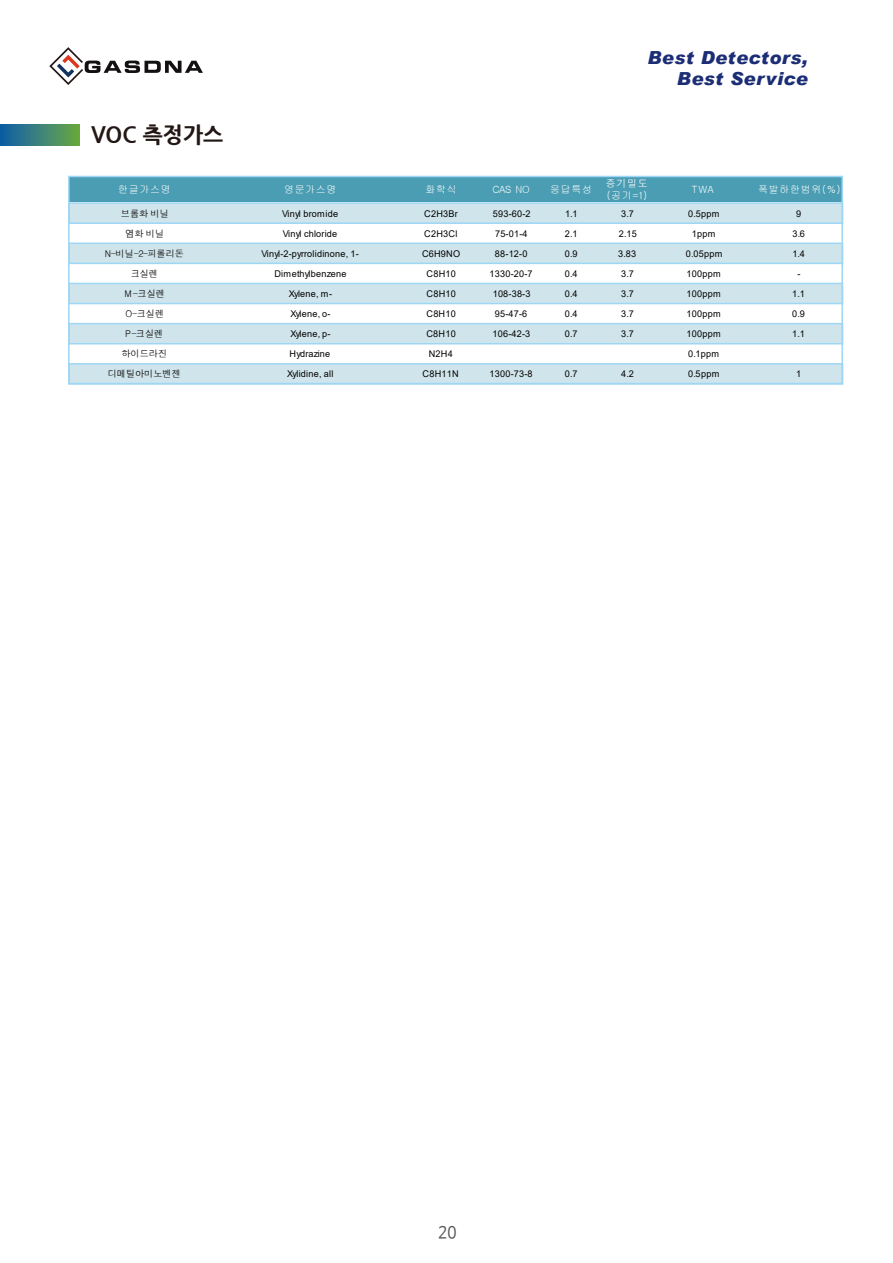
<style>
.page{position:relative;width:893px;height:1263px;background:#fff}
.page>*{position:absolute;margin:0;border:0;box-sizing:border-box;transform-origin:0 0}
.t1{font:800 22.5px "Nanum Gothic";color:#221714;scale:.95 1}
.t2{font:italic 900 18px/21.6px "Arial";letter-spacing:.025em;color:#1b2d75;text-align:right}
.t3{font:16.5px "Nanum Barun Gothic";color:#595757;scale:.95 1}
.t4{font:700 10.05px "Ko Pub Dotum";letter-spacing:.075em;color:#fff}
.t5{font:10.05px "Dotum";color:#fff}
.t6{font:9.3px "Arial";letter-spacing:.025em;color:#040000}
.t7{font:9.3px "Dotum";color:#040000}
</style>
<div class="page">
<svg style="left:49px;top:47px;width:154px;height:38px"></svg>
<div style="left:68px;top:202px;width:775px;height:22px;background:#cfe5eb;border:2px solid #9ed6f5"></div>
<div style="left:68px;top:243px;width:775px;height:21px;background:#cfe5eb;border:2px solid #9ed6f5"></div>
<div style="left:68px;top:283px;width:775px;height:21px;background:#cfe5eb;border:2px solid #9ed6f5"></div>
<div style="left:68px;top:323px;width:775px;height:21px;background:#cfe5eb;border:2px solid #9ed6f5"></div>
<div style="left:68px;top:363px;width:775px;height:22px;background:#cfe5eb;border:2px solid #9ed6f5"></div>
<div style="left:69px;top:176px;width:773px;height:26px;background:#4a9db3"></div>
<div style="left:68px;top:176px;width:775px;height:208px;border:2px solid #9ed6f5"></div>
<div style="left:0;top:125px;width:80px;height:21px;background:linear-gradient(to right,#0e5eaa,#6aa743)"></div>
<h1 class="t1" style="left:91px;top:122px;width:140px">VOC 측정가스</h1>
<h2 class="t2" style="left:647px;top:46px;width:162px">Best Detectors,<br>Best Service</h2>
<p class="t5" style="left:606px;top:178px;width:43px">증기밀도</p>
<p class="t4" style="left:607px;top:191px;width:42px">(공기=1)</p>
<p class="t4" style="left:118px;top:185px;width:54px">한글가스명</p>
<p class="t4" style="left:284px;top:185px;width:54px">영문가스명</p>
<p class="t4" style="left:425px;top:185px;width:33px">화학식</p>
<p class="t4" style="left:492px;top:185px;width:39px">CAS NO</p>
<p class="t4" style="left:550px;top:185px;width:43px">응답특성</p>
<p class="t4" style="left:692px;top:185px;width:24px">TWA</p>
<p class="t4" style="left:758px;top:185px;width:84px">폭발하한범위(%)</p>
<p class="t7" style="left:121px;top:209px;width:49px">브롬화 비닐</p>
<p class="t6" style="left:282px;top:207px;width:57px">Vinyl bromide</p>
<p class="t6" style="left:424px;top:207px;width:35px">C2H3Br</p>
<p class="t6" style="left:493px;top:207px;width:39px">593-60-2</p>
<p class="t6" style="left:565px;top:207px;width:14px">1.1</p>
<p class="t6" style="left:621px;top:207px;width:14px">3.7</p>
<p class="t6" style="left:688px;top:207px;width:33px">0.5ppm</p>
<p class="t6" style="left:796px;top:207px;width:7px">9</p>
<p class="t7" style="left:125px;top:229px;width:40px">염화 비닐</p>
<p class="t6" style="left:283px;top:227px;width:56px">Vinyl chloride</p>
<p class="t6" style="left:424px;top:227px;width:35px">C2H3Cl</p>
<p class="t6" style="left:495px;top:227px;width:34px">75-01-4</p>
<p class="t6" style="left:565px;top:227px;width:14px">2.1</p>
<p class="t6" style="left:619px;top:227px;width:20px">2.15</p>
<p class="t6" style="left:692px;top:227px;width:25px">1ppm</p>
<p class="t6" style="left:792px;top:227px;width:14px">3.6</p>
<p class="t7" style="left:105px;top:249px;width:81px">N-비닐-2-피롤리돈</p>
<p class="t6" style="left:262px;top:247px;width:99px">Vinyl-2-pyrrolidinone, 1-</p>
<p class="t6" style="left:422px;top:247px;width:40px">C6H9NO</p>
<p class="t6" style="left:495px;top:247px;width:34px">88-12-0</p>
<p class="t6" style="left:565px;top:247px;width:14px">0.9</p>
<p class="t6" style="left:618px;top:247px;width:20px">3.83</p>
<p class="t6" style="left:686px;top:247px;width:38px">0.05ppm</p>
<p class="t6" style="left:792px;top:247px;width:14px">1.4</p>
<p class="t7" style="left:131px;top:269px;width:29px">크실렌</p>
<p class="t6" style="left:274px;top:267px;width:73px">Dimethylbenzene</p>
<p class="t6" style="left:426px;top:267px;width:31px">C8H10</p>
<p class="t6" style="left:490px;top:267px;width:45px">1330-20-7</p>
<p class="t6" style="left:565px;top:267px;width:14px">0.4</p>
<p class="t6" style="left:621px;top:267px;width:14px">3.7</p>
<p class="t6" style="left:687px;top:267px;width:36px">100ppm</p>
<p class="t6" style="left:798px;top:267px;width:5px">-</p>
<p class="t7" style="left:125px;top:289px;width:42px">M-크실렌</p>
<p class="t6" style="left:289px;top:287px;width:45px">Xylene, m-</p>
<p class="t6" style="left:426px;top:287px;width:31px">C8H10</p>
<p class="t6" style="left:493px;top:287px;width:39px">108-38-3</p>
<p class="t6" style="left:565px;top:287px;width:14px">0.4</p>
<p class="t6" style="left:621px;top:287px;width:14px">3.7</p>
<p class="t6" style="left:687px;top:287px;width:36px">100ppm</p>
<p class="t6" style="left:792px;top:287px;width:14px">1.1</p>
<p class="t7" style="left:125px;top:309px;width:40px">O-크실렌</p>
<p class="t6" style="left:290px;top:307px;width:42px">Xylene, o-</p>
<p class="t6" style="left:426px;top:307px;width:31px">C8H10</p>
<p class="t6" style="left:495px;top:307px;width:34px">95-47-6</p>
<p class="t6" style="left:565px;top:307px;width:14px">0.4</p>
<p class="t6" style="left:621px;top:307px;width:14px">3.7</p>
<p class="t6" style="left:686px;top:307px;width:36px">100ppm</p>
<p class="t6" style="left:792px;top:307px;width:14px">0.9</p>
<p class="t7" style="left:125px;top:329px;width:40px">P-크실렌</p>
<p class="t6" style="left:290px;top:327px;width:42px">Xylene, p-</p>
<p class="t6" style="left:426px;top:327px;width:31px">C8H10</p>
<p class="t6" style="left:493px;top:327px;width:39px">106-42-3</p>
<p class="t6" style="left:565px;top:327px;width:14px">0.7</p>
<p class="t6" style="left:621px;top:327px;width:14px">3.7</p>
<p class="t6" style="left:686px;top:327px;width:36px">100ppm</p>
<p class="t6" style="left:792px;top:327px;width:14px">1.1</p>
<p class="t7" style="left:122px;top:349px;width:47px">하이드라진</p>
<p class="t6" style="left:290px;top:348px;width:42px">Hydrazine</p>
<p class="t6" style="left:429px;top:348px;width:26px">N2H4</p>
<p class="t6" style="left:688px;top:348px;width:33px">0.1ppm</p>
<p class="t7" style="left:108px;top:369px;width:74px">디메틸아미노벤젠</p>
<p class="t6" style="left:287px;top:368px;width:48px">Xylidine, all</p>
<p class="t6" style="left:423px;top:368px;width:38px">C8H11N</p>
<p class="t6" style="left:490px;top:368px;width:45px">1300-73-8</p>
<p class="t6" style="left:565px;top:368px;width:14px">0.7</p>
<p class="t6" style="left:621px;top:368px;width:14px">4.2</p>
<p class="t6" style="left:688px;top:368px;width:33px">0.5ppm</p>
<p class="t6" style="left:796px;top:368px;width:7px">1</p>
<h3 class="t3" style="left:438px;top:1224px;width:21px">20</h3>
</div>
